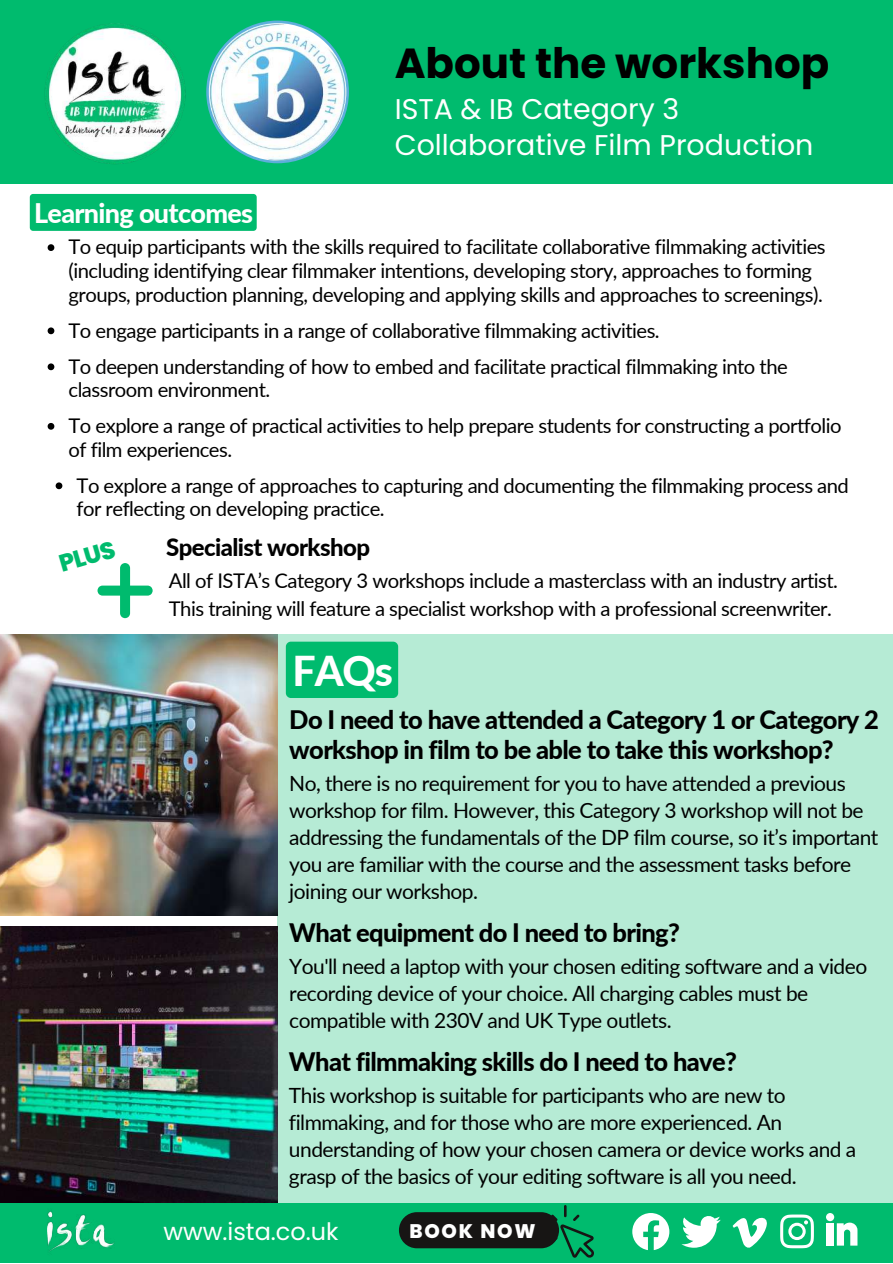
<style>
.page{position:relative;width:893px;height:1264px;background:#fff}
.page>*{position:absolute;margin:0;border:0;box-sizing:border-box;transform-origin:0 0}
.t1{font:700 42px "Poppins";color:#000}
.t2{font:800 41.1px "Lato";color:#fff}
.t3{font:28.5px/36px "Poppins";color:#fff}
.t4{font:800 27px "Lato";letter-spacing:-.025em;color:#fff}
.t5{font:800 25.5px/30.3px "Lato";letter-spacing:-.025em;color:#000}
.t6{font:800 24px "Lato";letter-spacing:-.025em;color:#000}
.t7{font:24px "Poppins";color:#fff}
.t8{font:800 24px "Poppins";color:#00bb6e}
.t9{font:21px/27px "Lato";letter-spacing:-.025em;color:#000}
.t10{font:20.25px/23.5px "Lato";letter-spacing:-.025em;color:#000}
.t11{font:800 19.65px "Poppins";letter-spacing:.09em;color:#fff}
</style>
<div class="page">
<div style="left:277px;top:634px;width:615px;height:575px;background:#b6ebd5"></div>
<img style="left:0;top:634px;width:278px;height:281px">
<img style="left:0;top:926px;width:278px;height:277px">
<div style="left:0;top:1203px;width:892px;height:59px;background:#00bb6e"></div>
<img style="left:47px;top:1211px;width:67px;height:41px">
<svg style="left:632px;top:1213px;width:37px;height:37px"></svg>
<svg style="left:780px;top:1214px;width:33px;height:34px"></svg>
<svg style="left:681px;top:1216px;width:39px;height:31px"></svg>
<svg style="left:732px;top:1217px;width:35px;height:31px"></svg>
<div style="left:826px;top:1223px;width:7px;height:22px;background:#fff"></div>
<svg style="left:825px;top:1212px;width:9px;height:9px"></svg>
<svg style="left:836px;top:1222px;width:21px;height:23px"></svg>
<div style="left:0;top:0;width:892px;height:183px;background:#00bb6e"></div>
<img style="left:45px;top:23px;width:141px;height:141px">
<svg style="left:206px;top:21px;width:143px;height:142px"></svg>
<svg style="left:97px;top:563px;width:56px;height:55px"></svg>
<div style="left:30px;top:194px;width:227px;height:37px;background:#00bb6e"></div>
<svg style="left:48px;top:327px;width:6px;height:7px"></svg>
<svg style="left:48px;top:363px;width:6px;height:7px"></svg>
<svg style="left:48px;top:423px;width:6px;height:6px"></svg>
<svg style="left:48px;top:244px;width:6px;height:7px"></svg>
<svg style="left:56px;top:482px;width:6px;height:7px"></svg>
<div style="left:286px;top:641px;width:112px;height:57px;background:#00bb6e;border-radius:5px"></div>
<div style="left:399px;top:1212px;width:160px;height:36px;background:#171514;border-radius:18px"></div>
<svg style="left:541px;top:1205px;width:53px;height:53px"></svg>
<h1 class="t1" style="left:394px;top:34px;width:436px">About the workshop</h1>
<h3 class="t4" style="left:34px;top:196px;width:220px">Learning outcomes</h3>
<h3 class="t3" style="left:394px;top:91px;width:420px">ISTA &amp; IB Category 3<br>Collaborative Film Production</h3>
<p class="t10" style="left:68px;top:235px;width:758px">To equip participants with the skills required to facilitate collaborative filmmaking activities (including identifying clear filmmaker intentions, developing story, approaches to forming groups, production planning, developing and applying skills and approaches to screenings).</p>
<p class="t10" style="left:68px;top:312px;width:720px;line-height:36px">To engage participants in a range of collaborative filmmaking activities.<br>To deepen understanding of how to embed and facilitate practical filmmaking into the</p>
<p class="t10" style="left:68px;top:371px;width:774px;line-height:35.8px">classroom environment.<br>To explore a range of practical activities to help prepare students for constructing a portfolio</p>
<p class="t10" style="left:68px;top:437px;width:165px">of film experiences.</p>
<p class="t10" style="left:77px;top:473px;width:773px">To explore a range of approaches to capturing and documenting the filmmaking process and for reflecting on developing practice.</p>
<p class="t6" style="left:166px;top:533px;width:205px">Specialist workshop</p>
<p class="t10" style="left:169px;top:566px;width:670px;line-height:28px">All of ISTA’s Category 3 workshops include a masterclass with an industry artist.<br>This training will feature a specialist workshop with a professional screenwriter.</p>
<p class="t8" style="left:55px;top:548px;width:59px;rotate:-16deg">PLUS</p>
<h2 class="t2" style="left:292px;top:645px;width:102px">FAQs</h2>
<p class="t5" style="left:289px;top:704px;width:591px">Do I need to have attended a Category 1 or Category 2 workshop in film to be able to take this workshop?</p>
<p class="t9" style="left:289px;top:769px;width:590px">No, there is no requirement for you to have attended a previous workshop for film. However, this Category 3 workshop will not be addressing the fundamentals of the DP film course, so it’s important you are familiar with the course and the assessment tasks before joining our workshop.</p>
<p class="t5" style="left:289px;top:917px;width:392px">What equipment do I need to bring?</p>
<p class="t9" style="left:289px;top:951px;width:579px">You'll need a laptop with your chosen editing software and a video recording device of your choice. All charging cables must be compatible with 230V and UK Type outlets.</p>
<p class="t5" style="left:289px;top:1046px;width:449px">What filmmaking skills do I need to have?</p>
<p class="t9" style="left:289px;top:1080px;width:569px">This workshop is suitable for participants who are new to filmmaking, and for those who are more experienced. An understanding of how your chosen camera or device works and a grasp of the basics of your editing software is all you need.</p>
<p class="t11" style="left:409px;top:1217px;width:127px">BOOK NOW</p>
<p class="t7" style="left:163px;top:1214px;width:177px">www.ista.co.uk</p>
</div>
